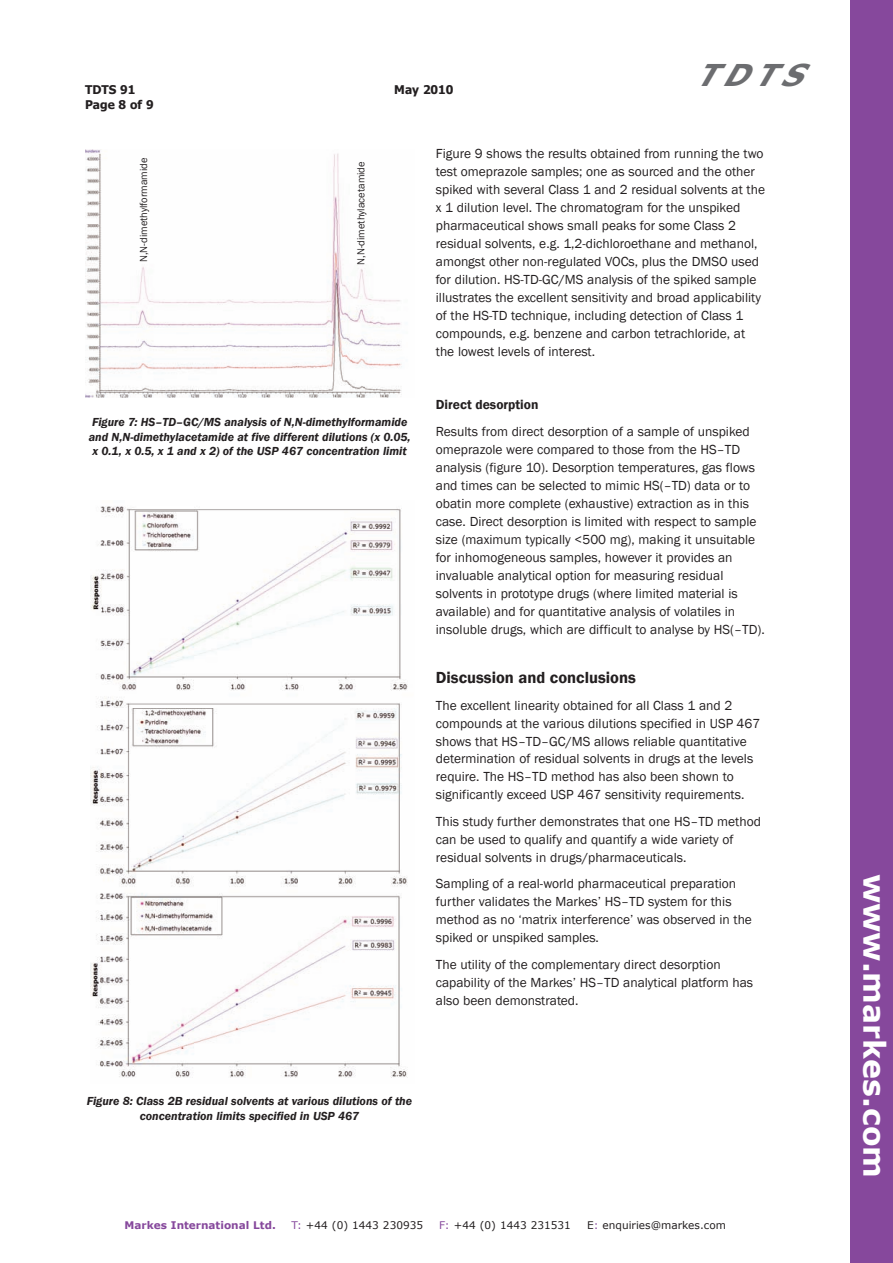
<style>
.page{position:relative;width:893px;height:1263px;background:#fff}
.page>*{position:absolute;margin:0;border:0;box-sizing:border-box;transform-origin:0 0}
.t1{font:700 30px "Verdana";color:#fff}
.t2{font:italic 700 30px "Verdana";color:#6c6d70}
.t3{font:600 16.5px "Franklin Gothic";color:#231f20}
.t4{font:13.5px/18px "Franklin Gothic";color:#231f20}
.t5{font:600 13.5px "Franklin Gothic";color:#231f20}
.t6{font:italic 600 12px/14.4px "Franklin Gothic";color:#231f20;text-align:center}
.t7{font:700 12px "Tahoma";color:#231f20}
.t8{font:10.5px "Verdana";color:#231f20}
.t9{font:10.5px "Franklin Gothic";color:#231f20}
.t10{font:700 10.5px "Verdana";color:#86489c}
.s1{color:#86489c}
</style>
<div class="page">
<div style="left:850px;top:0;width:43px;height:1263px;background:#86489c"></div>
<img style="left:91px;top:506px;width:317px;height:572px">
<img style="left:85px;top:149px;width:317px;height:249px">
<p class="t7" style="left:85px;top:82px;width:52px">TDTS 91</p>
<p class="t7" style="left:394px;top:82px;width:61px">May 2010</p>
<p class="t7" style="left:85px;top:97px;width:70px">Page 8 of 9</p>
<h1 class="t2" style="left:694px;top:56px;width:125px">TDTS</h1>
<p class="t9" style="left:137px;top:262px;width:106px;rotate:-90deg">N,N-dimethylformamide</p>
<p class="t9" style="left:355px;top:265px;width:105px;rotate:-90deg">N,N-dimethylacetamide</p>
<p class="t6" style="left:89px;top:415px;width:323px">Figure 7: HS–TD–GC/MS analysis of N,N-dimethylformamide and N,N-dimethylacetamide at five different dilutions (x 0.05, x 0.1, x 0.5, x 1 and x 2) of the USP 467 concentration limit</p>
<p class="t4" style="left:436px;top:145px;width:331px">Figure 9 shows the results obtained from running the two test omeprazole samples; one as sourced and the other spiked with several Class 1 and 2 residual solvents at the x 1 dilution level. The chromatogram for the unspiked pharmaceutical shows small peaks for some Class 2 residual solvents, e.g. 1,2-dichloroethane and methanol, amongst other non-regulated VOCs, plus the DMSO used for dilution. HS-TD-GC/MS analysis of the spiked sample illustrates the excellent sensitivity and broad applicability of the HS-TD technique, including detection of Class 1 compounds, e.g. benzene and carbon tetrachloride, at the lowest levels of interest.</p>
<p class="t5" style="left:436px;top:397px;width:104px">Direct desorption</p>
<p class="t4" style="left:436px;top:422px;width:330px">Results from direct desorption of a sample of unspiked omeprazole were compared to those from the HS–TD analysis (figure 10). Desorption temperatures, gas flows and times can be selected to mimic HS(–TD) data or to obatin more complete (exhaustive) extraction as in this case. Direct desorption is limited with respect to sample size (maximum typically &lt;500 mg), making it unsuitable for inhomogeneous samples, however it provides an invaluable analytical option for measuring residual solvents in prototype drugs (where limited material is available) and for quantitative analysis of volatiles in insoluble drugs, which are difficult to analyse by HS(–TD).</p>
<p class="t3" style="left:436px;top:668px;width:202px">Discussion and conclusions</p>
<p class="t4" style="left:436px;top:696px;width:326px">The excellent linearity obtained for all Class 1 and 2 compounds at the various dilutions specified in USP 467 shows that HS–TD–GC/MS allows reliable quantitative determination of residual solvents in drugs at the levels require. The HS–TD method has also been shown to significantly exceed USP 467 sensitivity requirements.</p>
<p class="t4" style="left:436px;top:812px;width:327px">This study further demonstrates that one HS–TD method can be used to qualify and quantify a wide variety of residual solvents in drugs/pharmaceuticals.</p>
<p class="t4" style="left:436px;top:875px;width:318px">Sampling of a real-world pharmaceutical preparation further validates the Markes’ HS–TD system for this method as no ‘matrix interference’ was observed in the spiked or unspiked samples.</p>
<p class="t4" style="left:436px;top:955px;width:319px">The utility of the complementary direct desorption capability of the Markes’ HS–TD analytical platform has also been demonstrated.</p>
<p class="t6" style="left:87px;top:1094px;width:327px">Figure 8: Class 2B residual solvents at various dilutions of the concentration limits specified in USP 467</p>
<p class="t10" style="left:125px;top:1218px;width:153px">Markes International Ltd.</p>
<p class="t8" style="left:292px;top:1218px;width:133px"><span class="s1">T:</span> +44 (0) 1443 230935</p>
<p class="t8" style="left:439px;top:1218px;width:133px"><span class="s1">F:</span> +44 (0) 1443 231531</p>
<p class="t8" style="left:587px;top:1218px;width:140px">E<span class="s1">:</span> enquiries@markes.com</p>
<h1 class="t1" style="left:893px;top:873px;width:306px;rotate:90deg">www.markes.com</h1>
</div>
